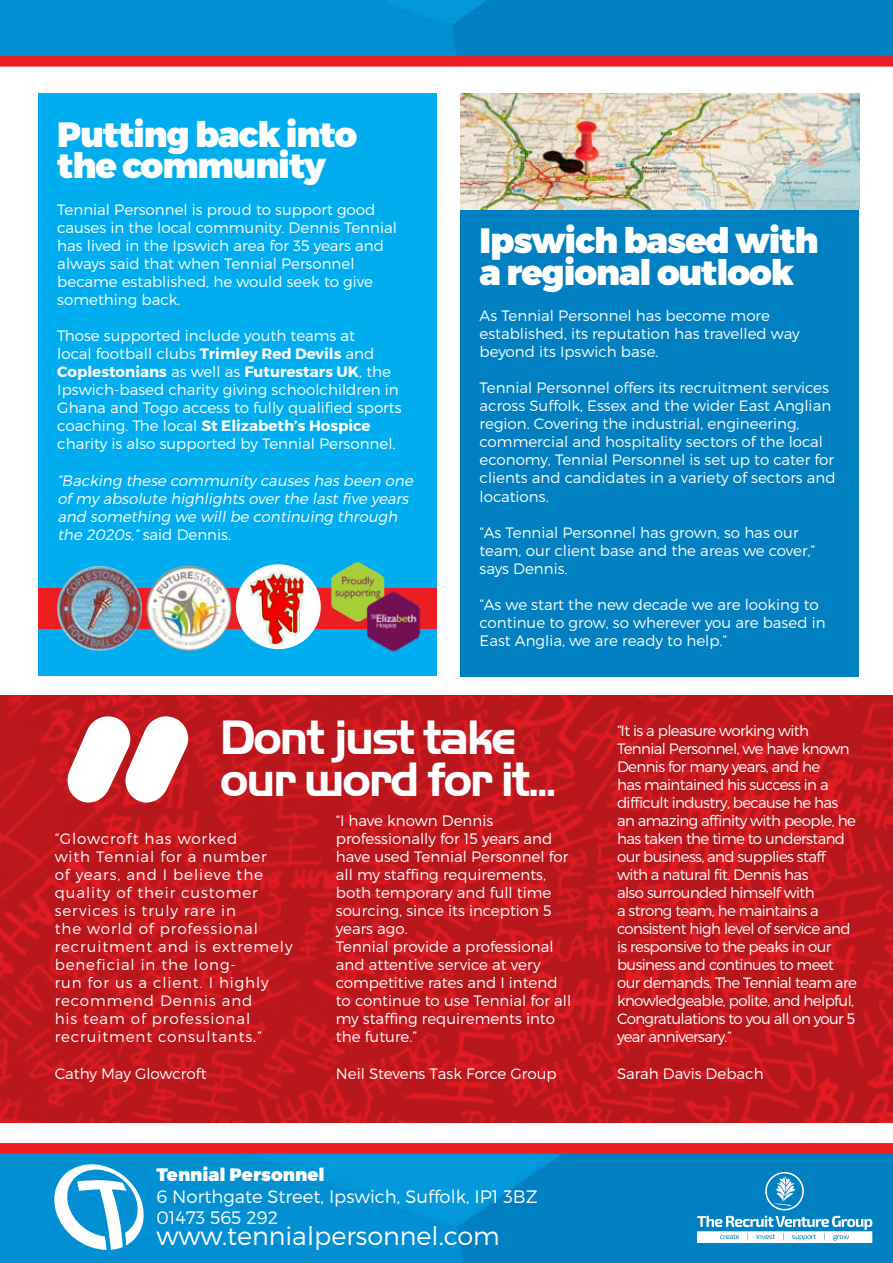
<style>
.page{position:relative;width:893px;height:1263px;background:#fff}
.page>*{position:absolute;margin:0;border:0;box-sizing:border-box;transform-origin:0 0}
.t1{font:207.75px "Anja Elianeaccent Nornal";color:#fff}
.t2{font:700 49.8px/41.8px "Handel Got D";letter-spacing:-.05em;color:#fff}
.t3{font:900 35.1px/31.8px "Montserrat";letter-spacing:-.03em;color:#fff}
.t4{font:300 25.5px "Montserrat";color:#fff}
.t5{font:300 18px/21.6px "Montserrat";color:#fff}
.t6{font:900 18px "Montserrat";color:#fff}
.t7{font:300 15px/18px "Montserrat";color:#fff}
.t8{font:300 15px/18px "Montserrat";letter-spacing:-.04em;color:#fff}
.t9{font:300 15px/18px "Montserrat";letter-spacing:.06em;color:#fff}
.t10{font:italic 300 15px/18px "Montserrat";color:#fff}
.s1{font-weight:700}
.s2{font-style:normal}
</style>
<div class="page">
<svg style="left:0;top:0;width:893px;height:67px;background:#2778b0"></svg>
<div style="left:38px;top:94px;width:399px;height:582px;background:#00aeef"></div>
<div style="left:38px;top:588px;width:399px;height:41px;background:#ed1d24"></div>
<img style="left:57px;top:566px;width:85px;height:85px;border-radius:42px">
<img style="left:147px;top:566px;width:84px;height:85px;border-radius:42px">
<div style="left:236px;top:564px;width:85px;height:85px;background:#fff;border-radius:50%"></div>
<img style="left:248px;top:571px;width:58px;height:75px">
<img style="left:330px;top:561px;width:91px;height:91px">
<div style="left:461px;top:200px;width:398px;height:476px;background:#0080c1"></div>
<img style="left:0;top:695px;width:893px;height:428px">
<img style="left:461px;top:94px;width:398px;height:115px">
<svg style="left:0;top:1143px;width:893px;height:120px;background:#197eba"></svg>
<svg style="left:53px;top:1163px;width:91px;height:87px"></svg>
<svg style="left:765px;top:1172px;width:39px;height:38px"></svg>
<svg style="left:697px;top:1216px;width:175px;height:27px"></svg>
<h3 class="t3" style="left:57px;top:119px;width:302px">Putting back into the community</h3>
<p class="t7" style="left:57px;top:200px;width:341px">Tennial Personnel is proud to support good causes in the local community. Dennis Tennial has lived in the Ipswich area for 35 years and always said that when Tennial Personnel became established, he would seek to give something back.</p>
<p class="t7" style="left:57px;top:326px;width:346px">Those supported include youth teams at<br>local football clubs <span class="s1">Trimley Red Devils</span> and <span class="s1">Coplestonians</span> as well as <span class="s1">Futurestars UK</span>, the Ipswich-based charity giving schoolchildren in Ghana and Togo access to fully qualified sports coaching. The local <span class="s1">St Elizabeth’s Hospice </span>charity is also supported by Tennial Personnel.</p>
<p class="t10" style="left:57px;top:471px;width:360px">“Backing these community causes has been one of my absolute highlights over the last five years and something we will be continuing through the 2020s,” <span class="s2">said Dennis.</span></p>
<h3 class="t3" style="left:480px;top:226px;width:341px">Ipswich based with a regional outlook</h3>
<p class="t7" style="left:480px;top:306px;width:322px">As Tennial Personnel has become more established, its reputation has travelled way beyond its Ipswich base.</p>
<p class="t7" style="left:480px;top:378px;width:358px">Tennial Personnel offers its recruitment services across Suffolk, Essex and the wider East Anglian region. Covering the industrial, engineering, commercial and hospitality sectors of the local economy, Tennial Personnel is set up to cater for clients and candidates in a variety of sectors and locations.</p>
<p class="t7" style="left:480px;top:523px;width:337px">“As Tennial Personnel has grown, so has our team, our client base and the areas we cover,” says Dennis.</p>
<p class="t7" style="left:480px;top:595px;width:347px">“As we start the new decade we are looking to continue to grow, so wherever you are based in<br>East Anglia, we are ready to help.”</p>
<h1 class="t1" style="left:67px;top:696px;width:128px">“</h1>
<h2 class="t2" style="left:220px;top:717px;width:338px">Dont just take our word for it...</h2>
<p class="t9" style="left:55px;top:829px;width:239px">“Glowcroft has worked<br>with Tennial for a number<br>of years, and I believe the quality of their customer services is truly rare in<br>the world of professional recruitment and is extremely beneficial in the long-<br>run for us a client. I highly recommend Dennis and<br>his team of professional recruitment consultants.”</p>
<p class="t7" style="left:55px;top:1064px;width:153px">Cathy May Glowcroft</p>
<p class="t7" style="left:336px;top:811px;width:237px">“I have known Dennis professionally for 15 years and have used Tennial Personnel for all my staffing requirements, both temporary and full time sourcing, since its inception 5 years ago.<br>Tennial provide a professional and attentive service at very competitive rates and I intend to continue to use Tennial for all my staffing requirements into the future.”</p>
<p class="t7" style="left:336px;top:1064px;width:222px">Neil Stevens Task Force Group</p>
<p class="t6" style="left:156px;top:1163px;width:170px">Tennial Personnel</p>
<p class="t5" style="left:156px;top:1185px;width:383px">6 Northgate Street, Ipswich, Suffolk, IP1 3BZ<br>01473 565 292</p>
<h3 class="t4" style="left:156px;top:1220px;width:345px">www.tennialpersonnel.com</h3>
<p class="t8" style="left:617px;top:722px;width:241px">“It is a pleasure working with<br>Tennial Personnel, we have known<br>Dennis for many years, and he<br>has maintained his success in a difficult industry, because he has an amazing affinity with people, he has taken the time to understand our business, and supplies staff with a natural fit. Dennis has<br>also surrounded himself with<br>a strong team, he maintains a consistent high level of service and is responsive to the peaks in our business and continues to meet our demands. The Tennial team are knowledgeable, polite, and helpful,<br>Congratulations to you all on your 5 year anniversary.”</p>
<p class="t7" style="left:617px;top:1064px;width:148px">Sarah Davis Debach</p>
</div>
